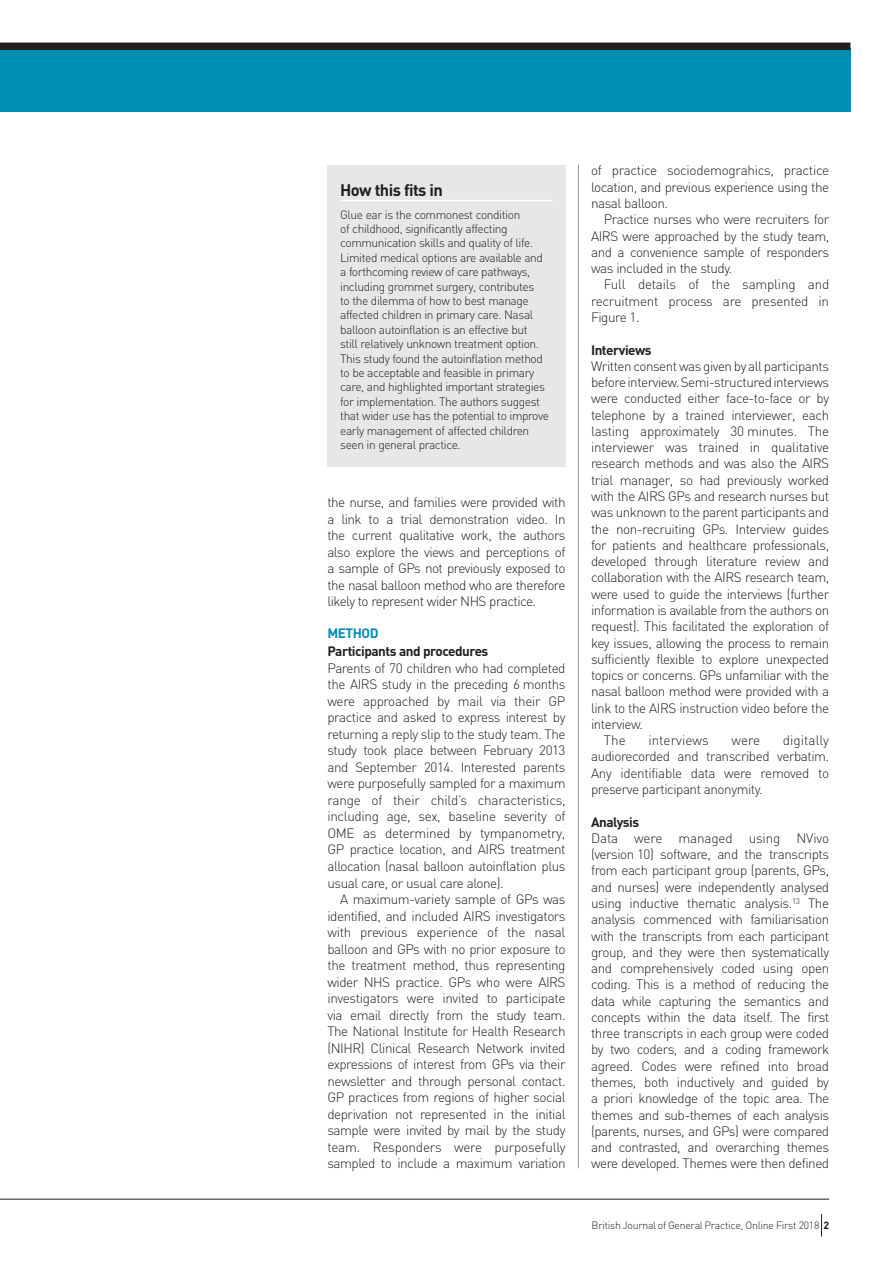
<style>
.page{position:relative;width:893px;height:1263px;background:#fff}
.page>*{position:absolute;margin:0;border:0;box-sizing:border-box;transform-origin:0 0}
.How_this_fits_in_hea{font:700 16.5px "DIN";letter-spacing:-.035em;color:#231f20}
.Body_Copy_First_para{font:300 13.5px/16.4px "DIN";letter-spacing:-.035em;color:#231f20;text-align:justify}
.Body_copy_indent{font:300 13.5px/16.5px "DIN";letter-spacing:-.035em;color:#231f20;text-align:justify}
.Sub_head_B_Black_Hea{font:700 13.5px "DIN";letter-spacing:-.035em;color:#231f20}
.Body_copy_indent-2{font:300 13.5px "DIN";letter-spacing:.005em;color:#231f20}
.Sub_Head_A_Header{font:700 13.5px "DIN";letter-spacing:-.035em;color:#008fb3}
.How_this_fits_in_cop{font:300 12px/14.4px "DIN";letter-spacing:-.035em;color:#231f20}
.t1{font:300 10.5px "DIN";letter-spacing:-.025em;color:#231f20}
.s1{font-weight:700}
</style>
<div class="page">
<div style="left:0;top:48px;width:850px;height:63px;background:#008fb3"></div>
<div style="left:0;top:43px;width:850px;height:7px;background:#231f20"></div>
<hr style="left:578px;top:165px;width:1px;height:1003px;background:#939598">
<div style="left:327px;top:165px;width:239px;height:301px;background:#e6e7e9"></div>
<hr style="left:340px;top:200px;width:213px;height:1px;background:#fff">
<hr style="left:0;top:1199px;width:829px;height:1px;background:#231f20">
<svg style="left:821px;top:1214px;width:1px;height:22px"></svg>
<p class="How_this_fits_in_hea" style="left:340px;top:179px;width:104px">How this fits in</p>
<p class="How_this_fits_in_cop" style="left:340px;top:207px;width:210px">Glue ear is the commonest condition<br>of childhood, significantly affecting communication skills and quality of life.<br>Limited medical options are available and a forthcoming review of care pathways, including grommet surgery, contributes<br>to the dilemma of how to best manage affected children in primary care. Nasal balloon autoinflation is an effective but<br>still relatively unknown treatment option.<br>This study found the autoinflation method to be acceptable and feasible in primary care, and highlighted important strategies for implementation. The authors suggest that wider use has the potential to improve early management of affected children seen in general practice.</p>
<p class="Body_copy_indent" style="left:327px;top:494px;width:240px">the nurse, and families were provided with a link to a trial demonstration video. In the current qualitative work, the authors also explore the views and perceptions of a sample of GPs not previously exposed to the nasal balloon method who are therefore likely to represent wider NHS practice.</p>
<p class="Sub_Head_A_Header" style="left:327px;top:625px;width:53px">METHOD</p>
<p class="Sub_head_B_Black_Hea" style="left:327px;top:642px;width:162px">Participants and procedures</p>
<p class="Body_Copy_First_para" style="left:327px;top:659px;width:240px">Parents of 70 children who had completed the AIRS study in the preceding 6 months were approached by mail via their GP practice and asked to express interest by returning a reply slip to the study team. The study took place between February 2013 and September 2014. Interested parents were purposefully sampled for a maximum range of their child’s characteristics, including age, sex, baseline severity of OME as determined by tympanometry, GP practice location, and AIRS treatment allocation (nasal balloon autoinflation plus usual care, or usual care alone).</p>
<p class="Body_copy_indent" style="left:327px;top:891px;width:240px;text-indent:13px">A maximum-variety sample of GPs was identified, and included AIRS investigators with previous experience of the nasal balloon and GPs with no prior exposure to the treatment method, thus representing wider NHS practice. GPs who were AIRS investigators were invited to participate via email directly from the study team.<br>The National Institute for Health Research (NIHR) Clinical Research Network invited expressions of interest from GPs via their newsletter and through personal contact.<br>GP practices from regions of higher social deprivation not represented in the initial sample were invited by mail by the study team. Responders were purposefully sampled to include a maximum variation</p>
<p class="Body_copy_indent" style="left:591px;top:162px;width:240px">of practice sociodemograhics, practice location, and previous experience using the nasal balloon.</p>
<p class="Body_copy_indent" style="left:591px;top:211px;width:240px;text-indent:13px">Practice nurses who were recruiters for AIRS were approached by the study team, and a convenience sample of responders was included in the study.</p>
<p class="Body_copy_indent" style="left:591px;top:276px;width:240px;text-indent:13px">Full details of the sampling and recruitment process are presented in Figure 1.</p>
<p class="Sub_head_B_Black_Hea" style="left:591px;top:341px;width:62px">Interviews</p>
<p class="Body_Copy_First_para" style="left:591px;top:358px;width:240px">Written consent was given by all participants before interview. Semi-structured interviews were conducted either face-to-face or by telephone by a trained interviewer, each lasting approximately 30 minutes. The interviewer was trained in qualitative research methods and was also the AIRS trial manager, so had previously worked with the AIRS GPs and research nurses but was unknown to the parent participants and the non-recruiting GPs. Interview guides for patients and healthcare professionals, developed through literature review and collaboration with the AIRS research team, were used to guide the interviews (further information is available from the authors on request). This facilitated the exploration of key issues, allowing the process to remain sufficiently flexible to explore unexpected topics or concerns. GPs unfamiliar with the nasal balloon method were provided with a link to the AIRS instruction video before the interview.</p>
<p class="Body_copy_indent" style="left:604px;top:732px;width:23px">The</p>
<p class="Body_copy_indent-2" style="left:648px;top:732px;width:62px">interviews</p>
<p class="Body_copy_indent" style="left:731px;top:732px;width:30px">were</p>
<p class="Body_copy_indent" style="left:591px;top:732px;width:240px;text-indent:192px">digitally audiorecorded and transcribed verbatim.<br>Any identifiable data were removed to preserve participant anonymity.</p>
<p class="Sub_head_B_Black_Hea" style="left:591px;top:813px;width:50px">Analysis</p>
<p class="Body_Copy_First_para" style="left:591px;top:830px;width:240px">Data were managed using NVivo (version 10) software, and the transcripts from each participant group (parents, GPs, and nurses) were independently analysed using inductive thematic analysis.<sup>13</sup> The analysis commenced with familiarisation with the transcripts from each participant group, and they were then systematically and comprehensively coded using open coding. This is a method of reducing the data while capturing the semantics and concepts within the data itself. The first three transcripts in each group were coded by two coders, and a coding framework agreed. Codes were refined into broad themes, both inductively and guided by a priori knowledge of the topic area. The themes and sub-themes of each analysis (parents, nurses, and GPs) were compared and contrasted, and overarching themes were developed. Themes were then defined</p>
<p class="t1" style="left:592px;top:1218px;width:239px">British Journal of General Practice, Online First 2018 <span class="s1">2</span></p>
</div>
